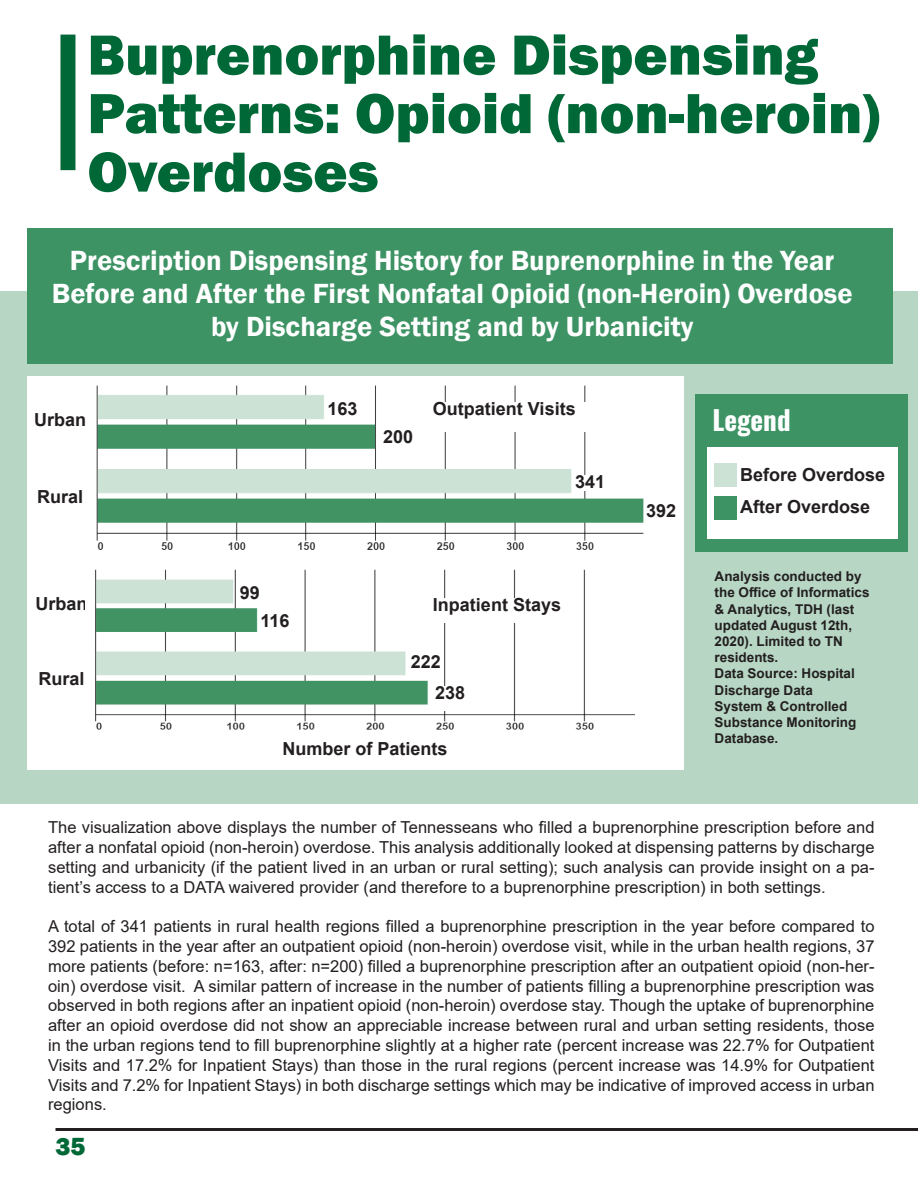
<style>
.page{position:relative;width:918px;height:1188px;background:#fff}
.page>*{position:absolute;margin:0;border:0;box-sizing:border-box;transform-origin:0 0}
.Green_Bar_font_2{font:800 58.5px/58.5px "Franklin Gothic";color:#006837}
.t1{font:600 28.5px "Franklin Gothic";color:#fff}
.t2{font:700 27px "Oswald";color:#fff}
.t3{font:800 25.5px "Franklin Gothic";color:#006837}
.t4{font:700 18px "Arial";color:#231f20}
.t5{font:16.5px/19.8px "Arial";color:#231f20;text-align:justify}
.t6{font:700 13.5px/16.2px "Arial";color:#231f20}
</style>
<div class="page">
<hr style="left:56px;top:1128px;width:862px;height:3px;background:#231f20">
<div style="left:1px;top:291px;width:917px;height:513px;background:#b7d6c4"></div>
<div style="left:27px;top:229px;width:866px;height:135px;background:#3d9364"></div>
<div style="left:696px;top:395px;width:212px;height:157px;background:#3d9364"></div>
<div style="left:707px;top:447px;width:191px;height:92px;background:#fff"></div>
<div style="left:715px;top:463px;width:22px;height:24px;background:#cce2d5"></div>
<div style="left:715px;top:496px;width:22px;height:24px;background:#3d9364"></div>
<img style="left:86px;top:376px;width:568px;height:182px">
<div style="left:27px;top:376px;width:59px;height:394px;background:#fff"></div>
<div style="left:433px;top:402px;width:185px;height:30px;background:#fff"></div>
<div style="left:575px;top:475px;width:43px;height:15px;background:#fff"></div>
<div style="left:60px;top:35px;width:15px;height:135px;background:#006837"></div>
<img style="left:86px;top:558px;width:549px;height:174px">
<div style="left:433px;top:598px;width:146px;height:25px;background:#fff"></div>
<div style="left:654px;top:376px;width:30px;height:394px;background:#fff"></div>
<div style="left:435px;top:686px;width:37px;height:25px;background:#fff"></div>
<div style="left:635px;top:554px;width:24px;height:202px;background:#fff"></div>
<div style="left:618px;top:742px;width:42px;height:28px;background:#fff"></div>
<div style="left:75px;top:732px;width:560px;height:38px;background:#fff"></div>
<p class="Green_Bar_font_2" style="left:87px;top:26px;width:794px">Buprenorphine Dispensing<br>Patterns: Opioid (non-heroin)<br>Overdoses</p>
<p class="t1" style="left:70px;top:242px;width:766px">Prescription Dispensing History for Buprenorphine in the Year</p>
<p class="t1" style="left:52px;top:275px;width:802px">Before and After the First Nonfatal Opioid (non-Heroin) Overdose</p>
<p class="t1" style="left:211px;top:308px;width:484px">by Discharge Setting and by Urbanicity</p>
<p class="t4" style="left:34px;top:407px;width:54px">Urban</p>
<p class="t4" style="left:37px;top:484px;width:48px">Rural</p>
<p class="t4" style="left:36px;top:591px;width:54px">Urban</p>
<p class="t4" style="left:39px;top:666px;width:48px">Rural</p>
<p class="t4" style="left:327px;top:396px;width:32px">163</p>
<p class="t4" style="left:433px;top:396px;width:144px">Outpatient Visits</p>
<p class="t4" style="left:383px;top:424px;width:32px">200</p>
<p class="t4" style="left:575px;top:469px;width:32px">341</p>
<p class="t4" style="left:240px;top:580px;width:22px">99</p>
<p class="t4" style="left:261px;top:608px;width:31px">116</p>
<p class="t4" style="left:433px;top:592px;width:130px">Inpatient Stays</p>
<p class="t4" style="left:411px;top:649px;width:32px">222</p>
<p class="t4" style="left:435px;top:680px;width:32px">238</p>
<p class="t4" style="left:283px;top:736px;width:167px">Number of Patients</p>
<p class="t4" style="left:646px;top:498px;width:32px">392</p>
<p class="t2" style="left:712px;top:405px;width:80px">Legend</p>
<p class="t4" style="left:740px;top:462px;width:147px">Before Overdose</p>
<p class="t4" style="left:740px;top:494px;width:132px">After Overdose</p>
<p class="t6" style="left:715px;top:569px;width:156px">Analysis conducted by the Office of Informatics &amp; Analytics, TDH (last updated August 12th,<br>2020). Limited to TN residents.</p>
<p class="t6" style="left:715px;top:666px;width:142px">Data Source: Hospital<br>Discharge Data</p>
<p class="t6" style="left:715px;top:698px;width:143px">System &amp; Controlled<br>Substance Monitoring<br>Database.</p>
<p class="t5" style="left:48px;top:818px;width:828px">The visualization above displays the number of Tennesseans who filled a buprenorphine prescription before and after a nonfatal opioid (non-heroin) overdose. This analysis additionally looked at dispensing patterns by discharge setting and urbanicity (if the patient lived in an urban or rural setting); such analysis can provide insight on a pa&shy;tient’s access to a DATA waivered provider (and therefore to a buprenorphine prescription) in both settings.</p>
<p class="t5" style="left:48px;top:917px;width:828px">A total of 341 patients in rural health regions filled a buprenorphine prescription in the year before compared to 392 patients in the year after an outpatient opioid (non-heroin) overdose visit, while in the urban health regions, 37 more patients (before: n=163, after: n=200) filled a buprenorphine prescription after an outpatient opioid (non-her&shy;oin) overdose visit. A similar pattern of increase in the number of patients filling a buprenorphine prescription was observed in both regions after an inpatient opioid (non-heroin) overdose stay. Though the uptake of buprenorphine after an opioid overdose did not show an appreciable increase between rural and urban setting residents, those in the urban regions tend to fill buprenorphine slightly at a higher rate (percent increase was 22.7% for Outpatient Visits and 17.2% for Inpatient Stays) than those in the rural regions (percent increase was 14.9% for Outpatient Visits and 7.2% for Inpatient Stays) in both discharge settings which may be indicative of improved access in urban regions.</p>
<h3 class="t3" style="left:56px;top:1129px;width:31px">35</h3>
</div>
